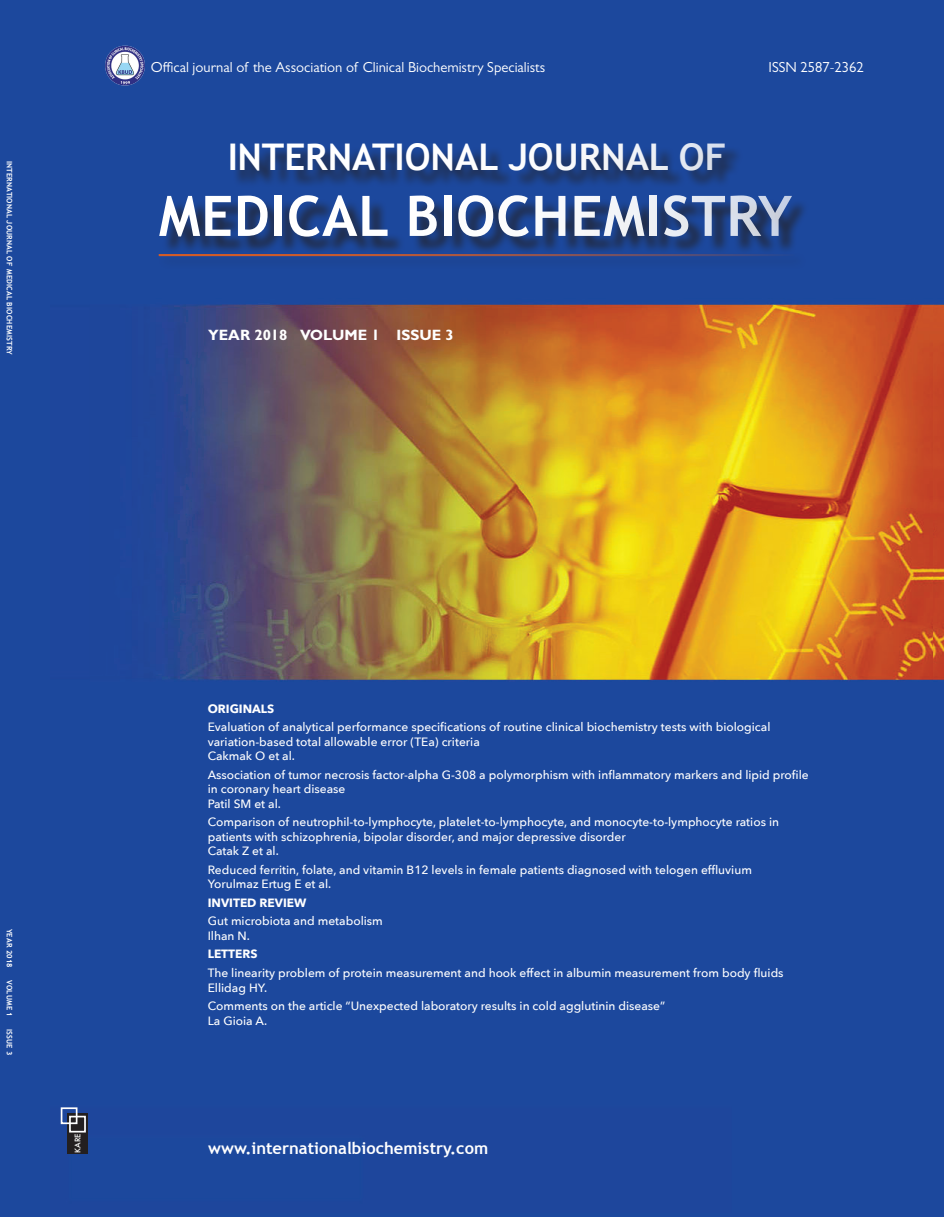
<style>
.page{position:relative;width:944px;height:1217px;background:#fff}
.page>*{position:absolute;margin:0;border:0;box-sizing:border-box;transform-origin:0 0}
.t1{font:700 55.95px "Trebuchet MS";letter-spacing:.015em;color:#fff}
.t2{font:700 36.75px "Trebuchet MS";color:#fff}
.t3{font:700 16.5px "Trebuchet MS";color:#fff}
.t4{font:700 15px "Gill Sans MT Pro";color:#fff}
.t5{font:14.55px "Gill Sans MT Pro";color:#fff}
.t6{font:500 12px/14.4px "Avenir Next";color:#fff}
.t7{font:700 12px "Avenir Next";color:#fff}
.t8{font:700 7.5px "Trebuchet MS";letter-spacing:.02em;color:#fff}
.t9{font:500 7.5px "Futura";color:#fff}
</style>
<div class="page">
<div style="left:0;top:0;width:944px;height:1216px;background:#1c489d"></div>
<img style="left:60px;top:304px;width:874px;height:850px">
<img style="left:934px;top:304px;width:10px;height:376px">
<div style="left:162px;top:198px;width:648px;height:57px;background:#231f20;opacity:.75"></div>
<div style="left:157px;top:252px;width:651px;height:18px;background:#1c4698"></div>
<hr style="left:159px;top:254px;width:635px;height:2px;background:#d45c27">
<div style="left:232px;top:145px;width:512px;height:44px;background:#231f20;opacity:.75"></div>
<img style="left:105px;top:45px;width:40px;height:41px">
<div style="left:67px;top:1113px;width:21px;height:40px;background:#231f20"></div>
<div style="left:61px;top:1107px;width:16px;height:16px;border:2px solid #fff"></div>
<div style="left:69px;top:1115px;width:17px;height:17px;border:2px solid #fff"></div>
<p class="t8" style="left:14px;top:161px;width:195px;rotate:90deg">INTERNATIONAL JOURNAL OF MEDICAL BIOCHEMISTRY</p>
<p class="t5" style="left:151px;top:58px;width:396px">Offical journal of the Association of Clinical Biochemistry Specialists</p>
<p class="t5" style="left:769px;top:58px;width:97px">ISSN 2587-2362</p>
<h2 class="t2" style="left:227px;top:134px;width:500px">INTERNATIONAL JOURNAL OF</h2>
<h1 class="t1" style="left:159px;top:181px;width:635px">MEDICAL BIOCHEMISTRY</h1>
<p class="t4" style="left:208px;top:325px;width:247px">YEAR 2018 VOLUME 1 ISSUE 3</p>
<p class="t8" style="left:14px;top:928px;width:41px;rotate:90deg">YEAR 2018</p>
<p class="t8" style="left:14px;top:979px;width:38px;rotate:90deg">VOLUME 1</p>
<p class="t8" style="left:14px;top:1028px;width:28px;rotate:90deg">ISSUE 3</p>
<p class="t7" style="left:208px;top:697px;width:68px">ORIGINALS</p>
<p class="t6" style="left:208px;top:719px;width:564px">Evaluation of analytical performance specifications of routine clinical biochemistry tests with biological variation-based total allowable error (TEa) criteria<br>Cakmak O et al.</p>
<p class="t6" style="left:208px;top:766px;width:603px">Association of tumor necrosis factor-alpha G-308 a polymorphism with inflammatory markers and lipid profile in coronary heart disease<br>Patil SM et al.</p>
<p class="t6" style="left:208px;top:814px;width:573px">Comparison of neutrophil-to-lymphocyte, platelet-to-lymphocyte, and monocyte-to-lymphocyte ratios in patients with schizophrenia, bipolar disorder, and major depressive disorder<br>Catak Z et al.</p>
<p class="t6" style="left:208px;top:861px;width:546px">Reduced ferritin, folate, and vitamin B12 levels in female patients diagnosed with telogen effluvium<br>Yorulmaz Ertug E et al.</p>
<p class="t7" style="left:208px;top:891px;width:100px">INVITED REVIEW</p>
<p class="t6" style="left:208px;top:913px;width:177px">Gut microbiota and metabolism<br>Ilhan N.</p>
<p class="t7" style="left:208px;top:943px;width:51px">LETTERS</p>
<p class="t6" style="left:208px;top:965px;width:577px">The linearity problem of protein measurement and hook effect in albumin measurement from body fluids<br>Ellidag HY.</p>
<p class="t6" style="left:208px;top:998px;width:459px">Comments on the article “Unexpected laboratory results in cold agglutinin disease”<br>La Gioia A.</p>
<p class="t9" style="left:72px;top:1152px;width:21px;rotate:-90deg">KARE</p>
<h3 class="t3" style="left:208px;top:1137px;width:282px">www.internationalbiochemistry.com</h3>
</div>
